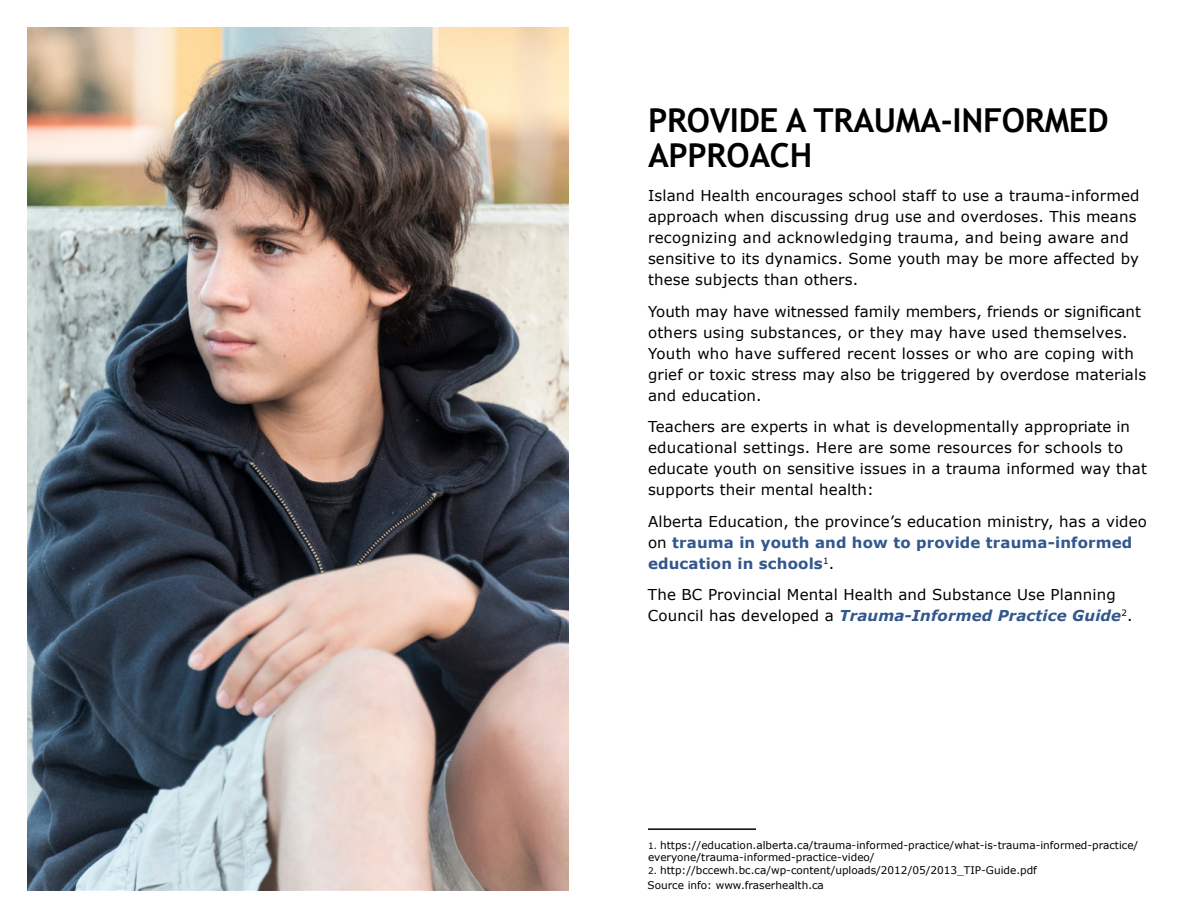
<style>
.page{position:relative;width:1188px;height:918px;background:#fff}
.page>*{position:absolute;margin:0;border:0;box-sizing:border-box;transform-origin:0 0}
.t1{font:700 33px/34.5px "Trebuchet MS";letter-spacing:-.01em;color:#000}
.t2{font:15px/21px "Verdana";letter-spacing:.01em;color:#000}
.t3{font:700 15px/21px "Verdana";letter-spacing:.01em;color:#32578d}
.t4{font:10.5px/12.6px "Verdana";color:#000}
.s1{font-weight:400;color:#000}
.s2{font-weight:700;font-style:italic;color:#32578d}
.s3{font-size:9px}
</style>
<div class="page">
<hr style="left:648px;top:828px;width:108px;height:2px;background:#000">
<img style="left:27px;top:27px;width:541px;height:864px">
<h1 class="t1" style="left:648px;top:103px;width:462px">PROVIDE A TRAUMA-INFORMED<br>APPROACH</h1>
<p class="t2" style="left:648px;top:185px;width:493px">Island Health encourages school staff to use a trauma-informed approach when discussing drug use and overdoses. This means recognizing and acknowledging trauma, and being aware and sensitive to its dynamics. Some youth may be more affected by these subjects than others.</p>
<p class="t2" style="left:648px;top:301px;width:500px">Youth may have witnessed family members, friends or significant others using substances, or they may have used themselves.<br>Youth who have suffered recent losses or who are coping with grief or toxic stress may also be triggered by overdose materials and education.</p>
<p class="t2" style="left:648px;top:416px;width:501px">Teachers are experts in what is developmentally appropriate in educational settings. Here are some resources for schools to educate youth on sensitive issues in a trauma informed way that supports their mental health:</p>
<p class="t3" style="left:648px;top:511px;width:501px"><span class="s1">Alberta Education, the province’s education ministry, has a video on</span> trauma in youth and how to provide trauma-informed education in schools<sup>1</sup><span class="s1">.</span></p>
<p class="t2" style="left:648px;top:584px;width:486px">The BC Provincial Mental Health and Substance Use Planning<br>Council has developed a <span class="s2">Trauma-Informed Practice Guide</span><sup>2</sup>.</p>
<p class="t4" style="left:648px;top:838px;width:492px"><span class="s3">1.</span> https://education.alberta.ca/trauma-informed-practice/what-is-trauma-informed-practice/ everyone/trauma-informed-practice-video/</p>
<p class="t4" style="left:648px;top:862px;width:391px;line-height:15.1px"><span class="s3">2.</span> http://bccewh.bc.ca/wp-content/uploads/2012/05/2013_TIP-Guide.pdf<br>Source info: www.fraserhealth.ca</p>
</div>
